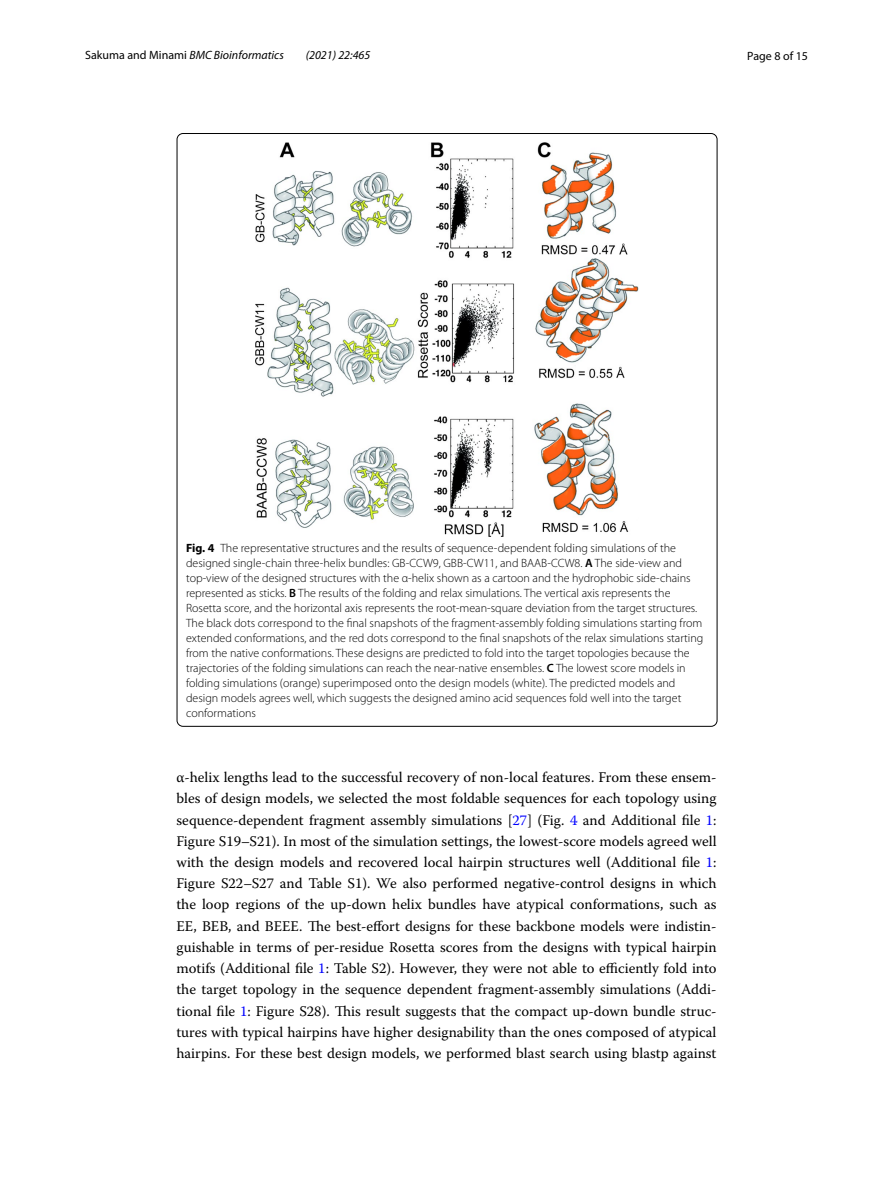
<style>
.page{position:relative;width:893px;height:1187px;background:#fff}
.page>*{position:absolute;margin:0;border:0;box-sizing:border-box;transform-origin:0 0}
.t1{font:14.7px/21.3px "Warnock Pro";color:#000;text-align:justify}
.t2{font:300 12px/15px "Myriad Pro";color:#000}
.t3{font:italic 12px "Myriad Pro";color:#000}
.t4{font:12px "Myriad Pro";color:#000}
.s1{font-style:normal}
.s2{font-weight:700}
.s3{font-weight:600}
.s4{color:#00f}
</style>
<div class="page">
<img style="left:256px;top:142px;width:382px;height:394px">
<p class="t3" style="left:85px;top:48px;width:200px"><span class="s1">Sakuma and Minami</span> BMC Bioinformatics</p>
<p class="t3" style="left:306px;top:48px;width:66px">(2021) 22:465</p>
<p class="t4" style="left:747px;top:48px;width:62px">Page 8 of 15</p>
<p class="t2" style="left:186px;top:540px;width:519px"><span class="s2">Fig. 4</span> The representative structures and the results of sequence-dependent folding simulations of the designed single-chain three-helix bundles: GB-CCW9, GBB-CW11, and BAAB-CCW8. <span class="s3">A</span> The side-view and top-view of the designed structures with the α-helix shown as a cartoon and the hydrophobic side-chains represented as sticks. <span class="s3">B</span> The results of the folding and relax simulations. The vertical axis represents the Rosetta score, and the horizontal axis represents the root-mean-square deviation from the target structures.<br>The black dots correspond to the final snapshots of the fragment-assembly folding simulations starting from extended conformations, and the red dots correspond to the final snapshots of the relax simulations starting from the native conformations. These designs are predicted to fold into the target topologies because the trajectories of the folding simulations can reach the near-native ensembles. <span class="s3">C</span> The lowest score models in folding simulations (orange) superimposed onto the design models (white). The predicted models and design models agrees well, which suggests the designed amino acid sequences fold well into the target conformations</p>
<p class="t1" style="left:176px;top:766px;width:542px">α-helix lengths lead to the successful recovery of non-local features. From these ensem&shy;bles of design models, we selected the most foldable sequences for each topology using sequence-dependent fragment assembly simulations [<span class="s4">27</span>] (Fig. <span class="s4">4</span> and Additional file <span class="s4">1</span>:<br>Figure S19–S21). In most of the simulation settings, the lowest-score models agreed well with the design models and recovered local hairpin structures well (Additional file <span class="s4">1</span>:<br>Figure S22–S27 and Table S1). We also performed negative-control designs in which the loop regions of the up-down helix bundles have atypical conformations, such as EE, BEB, and BEEE. The best-effort designs for these backbone models were indistin&shy;guishable in terms of per-residue Rosetta scores from the designs with typical hairpin motifs (Additional file <span class="s4">1</span>: Table S2). However, they were not able to efficiently fold into the target topology in the sequence dependent fragment-assembly simulations (Addi&shy;tional file <span class="s4">1</span>: Figure S28). This result suggests that the compact up-down bundle struc&shy;tures with typical hairpins have higher designability than the ones composed of atypical hairpins. For these best design models, we performed blast search using blastp against</p>
</div>
